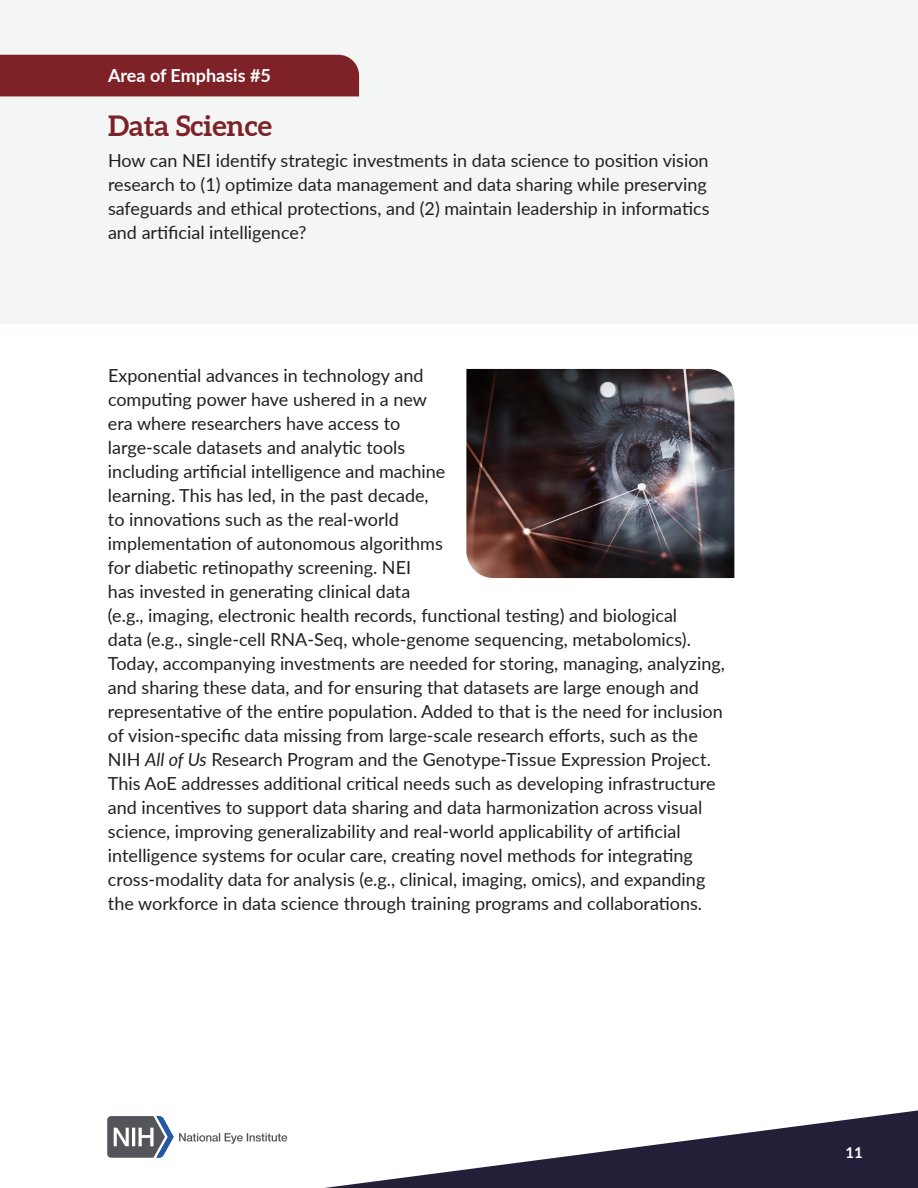
<style>
.page{position:relative;width:918px;height:1188px;background:#fff}
.page>*{position:absolute;margin:0;border:0;box-sizing:border-box;transform-origin:0 0}
.t1{font:700 28.5px "Aleo";color:#7e2227}
.t2{font:18px/24px "Lato";color:#231f20}
.t3{font:700 18px "Lato";color:#fff}
.t4{font:700 15px "Lato";color:#fff}
.s1{font-style:italic}
</style>
<div class="page">
<img style="left:466px;top:369px;width:268px;height:209px">
<svg style="left:287px;top:1110px;width:631px;height:78px"></svg>
<div style="left:0;top:0;width:918px;height:324px;background:#f3f6f4"></div>
<div style="left:0;top:55px;width:359px;height:41px;background:#7e2227"></div>
<svg style="left:107px;top:1116px;width:180px;height:42px"></svg>
<h3 class="t3" style="left:108px;top:62px;width:164px">Area of Emphasis #5</h3>
<h3 class="t1" style="left:108px;top:109px;width:166px">Data Science</h3>
<p class="t2" style="left:108px;top:148px;width:603px">How can NEI identify strategic investments in data science to position vision research to (1) optimize data management and data sharing while preserving safeguards and ethical protections, and (2) maintain leadership in informatics and artificial intelligence?</p>
<p class="t2" style="left:108px;top:363px;width:618px">Exponential advances in technology and<br>computing power have ushered in a new<br>era where researchers have access to<br>large-scale datasets and analytic tools<br>including artificial intelligence and machine<br>learning. This has led, in the past decade,<br>to innovations such as the real-world<br>implementation of autonomous algorithms<br>for diabetic retinopathy screening. NEI<br>has invested in generating clinical data<br>(e.g., imaging, electronic health records, functional testing) and biological<br>data (e.g., single-cell RNA-Seq, whole-genome sequencing, metabolomics).<br>Today, accompanying investments are needed for storing, managing, analyzing, and sharing these data, and for ensuring that datasets are large enough and representative of the entire population. Added to that is the need for inclusion of vision-specific data missing from large-scale research efforts, such as the NIH <span class="s1">All of Us</span> Research Program and the Genotype-Tissue Expression Project.<br>This AoE addresses additional critical needs such as developing infrastructure and incentives to support data sharing and data harmonization across visual science, improving generalizability and real-world applicability of artificial intelligence systems for ocular care, creating novel methods for integrating cross-modality data for analysis (e.g., clinical, imaging, omics), and expanding the workforce in data science through training programs and collaborations.</p>
<p class="t4" style="left:846px;top:1141px;width:19px">11</p>
</div>
